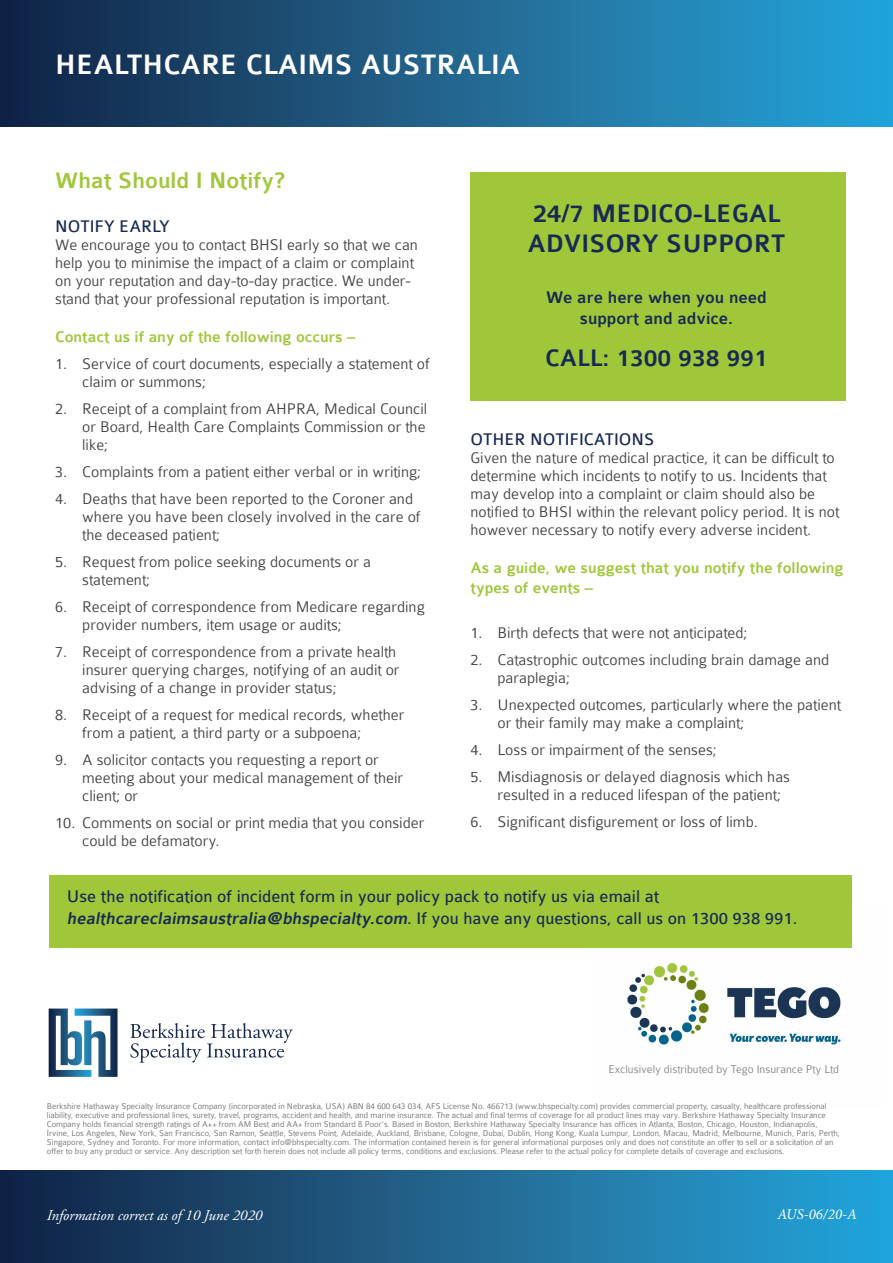
<style>
.page{position:relative;width:893px;height:1263px;background:#fff}
.page>*{position:absolute;margin:0;border:0;box-sizing:border-box;transform-origin:0 0}
.t1{font:500 30px "Colaborate";color:#fff}
.t2{font:500 27px/30px "Colaborate";color:#182a54}
.t3{font:500 25.5px "Colaborate";color:#182a54}
.t4{font:500 24px "Colaborate";color:#a0c73a}
.t5{font:18px/21.6px "Colaborate";color:#182a54}
.t6{font:500 18px/21px "Colaborate";color:#182a54;text-align:center}
.t7{font:300 16.5px/18px "Colaborate";color:#414042}
.t8{font:500 16.5px/19.8px "Colaborate";color:#a0c73a}
.t9{font:italic 15px "Adobe Garamond Pro";color:#fff}
.t10{font:italic 15px "Minion Pro";color:#fff}
.t11{font:300 12px "Colaborate";color:#808285}
.t12{font:300 9px/9px "Colaborate";color:#6d6e71}
.s1{font-weight:500;font-style:italic}
</style>
<div class="page">
<img style="left:592px;top:904px;width:260px;height:141px">
<div style="left:0;top:1171px;width:893px;height:92px;background:linear-gradient(to right,#152242,#28a7db)"></div>
<div style="left:0;top:0;width:893px;height:126px;background:linear-gradient(to right,#152343,#28a6db)"></div>
<div style="left:49px;top:875px;width:802px;height:72px;background:#a0c73a"></div>
<div style="left:470px;top:172px;width:375px;height:229px;background:#a0c73a"></div>
<svg style="left:49px;top:1008px;width:69px;height:69px"></svg>
<svg style="left:130px;top:1023px;width:163px;height:40px"></svg>
<h1 class="t1" style="left:55px;top:49px;width:466px">HEALTHCARE CLAIMS AUSTRALIA</h1>
<h3 class="t4" style="left:55px;top:168px;width:231px">What Should I Notify?</h3>
<p class="t5" style="left:55px;top:216px;width:116px">NOTIFY EARLY</p>
<p class="t7" style="left:55px;top:236px;width:364px">We encourage you to contact BHSI early so that we can help you to minimise the impact of a claim or complaint on your reputation and day-to-day practice. We under&shy;stand that your professional reputation is important.</p>
<p class="t8" style="left:55px;top:327px;width:302px">Contact us if any of the following occurs –</p>
<p class="t7" style="left:82px;top:355px;width:349px;text-indent:-27px">1. Service of court documents, especially a statement of claim or summons;</p>
<p class="t7" style="left:82px;top:400px;width:346px;text-align:justify;text-indent:-27px">2. Receipt of a complaint from AHPRA, Medical Council or Board, Health Care Complaints Commission or the like;</p>
<p class="t7" style="left:55px;top:463px;width:368px">3. Complaints from a patient either verbal or in writing;</p>
<p class="t7" style="left:82px;top:490px;width:340px;text-indent:-27px">4. Deaths that have been reported to the Coroner and where you have been closely involved in the care of the deceased patient;</p>
<p class="t7" style="left:82px;top:553px;width:290px;text-indent:-27px">5. Request from police seeking documents or a statement;</p>
<p class="t7" style="left:82px;top:598px;width:344px;text-indent:-27px">6. Receipt of correspondence from Medicare regarding provider numbers, item usage or audits;</p>
<p class="t7" style="left:82px;top:643px;width:319px;text-indent:-27px">7. Receipt of correspondence from a private health insurer querying charges, notifying of an audit or advising of a change in provider status;</p>
<p class="t7" style="left:82px;top:706px;width:324px;text-indent:-27px">8. Receipt of a request for medical records, whether from a patient, a third party or a subpoena;</p>
<p class="t7" style="left:82px;top:751px;width:322px;text-indent:-27px">9. A solicitor contacts you requesting a report or meeting about your medical management of their client; or</p>
<p class="t7" style="left:82px;top:814px;width:344px;text-indent:-27px">10. Comments on social or print media that you consider could be defamatory.</p>
<h2 class="t2" style="left:528px;top:199px;width:259px">24/7 MEDICO-LEGAL<br>ADVISORY SUPPORT</h2>
<p class="t6" style="left:546px;top:287px;width:222px">We are here when you need support and advice.</p>
<h3 class="t3" style="left:545px;top:344px;width:224px">CALL: 1300 938 991</h3>
<p class="t5" style="left:470px;top:429px;width:186px">OTHER NOTIFICATIONS</p>
<p class="t7" style="left:470px;top:449px;width:370px">Given the nature of medical practice, it can be difficult to determine which incidents to notify to us. Incidents that may develop into a complaint or claim should also be notified to BHSI within the relevant policy period. It is not however necessary to notify every adverse incident.</p>
<p class="t8" style="left:470px;top:558px;width:375px">As a guide, we suggest that you notify the following types of events –</p>
<p class="t7" style="left:470px;top:623px;width:279px">1. Birth defects that were not anticipated;</p>
<p class="t7" style="left:497px;top:650px;width:333px;text-indent:-27px">2. Catastrophic outcomes including brain damage and paraplegia;</p>
<p class="t7" style="left:497px;top:695px;width:345px;text-indent:-27px">3. Unexpected outcomes, particularly where the patient or their family may make a complaint;</p>
<p class="t7" style="left:470px;top:740px;width:248px">4. Loss or impairment of the senses;</p>
<p class="t7" style="left:497px;top:767px;width:294px;text-indent:-27px">5. Misdiagnosis or delayed diagnosis which has resulted in a reduced lifespan of the patient;</p>
<p class="t7" style="left:470px;top:812px;width:289px">6. Significant disfigurement or loss of limb.</p>
<p class="t5" style="left:67px;top:886px;width:732px">Use the notification of incident form in your policy pack to notify us via email at <span class="s1">healthcareclaimsaustralia@bhspecialty.com</span>. I f yo u h a ve a n y q u e sti o n s, c a l l u s o n 1 3 00 9 3 8 9 9 1 .</p>
<p class="t11" style="left:608px;top:1063px;width:232px">Exclusively distributed by Tego Insurance Pty Ltd</p>
<p class="t12" style="left:47px;top:1101px;width:795px">Berkshire Hathaway Specialty Insurance Company (incorporated in Nebraska, USA) ABN 84 600 643 034, AFS License No. 466713 (www.bhspecialty.com) provides commercial property, casualty, healthcare professional liability, executive and professional lines, surety, travel, programs, accident and health, and marine insurance. The actual and final terms of coverage for all product lines may vary. Berkshire Hathaway Specialty Insurance Company holds financial strength ratings of A++ from AM Best and AA+ from Standard &amp; Poor’s. Based in Boston, Berkshire Hathaway Specialty Insurance has offices in Atlanta, Boston, Chicago, Houston, Indianapolis, Irvine, Los Angeles, New York, San Francisco, San Ramon, Seattle, Stevens Point, Adelaide, Auckland, Brisbane, Cologne, Dubai, Dublin, Hong Kong, Kuala Lumpur, London, Macau, Madrid, Melbourne, Munich, Paris, Perth, Singapore, Sydney and Toronto. For more information, contact info@bhspecialty.com. The information contained herein is for general informational purposes only and does not constitute an offer to sell or a solicitation of an offer to buy any product or service. Any description set forth herein does not include all policy terms, conditions and exclusions. Please refer to the actual policy for complete details of coverage and exclusions.</p>
<p class="t9" style="left:47px;top:1206px;width:217px">Information correct as of 10 June 2020</p>
<p class="t10" style="left:777px;top:1204px;width:81px">AUS-06/20-A</p>
</div>
